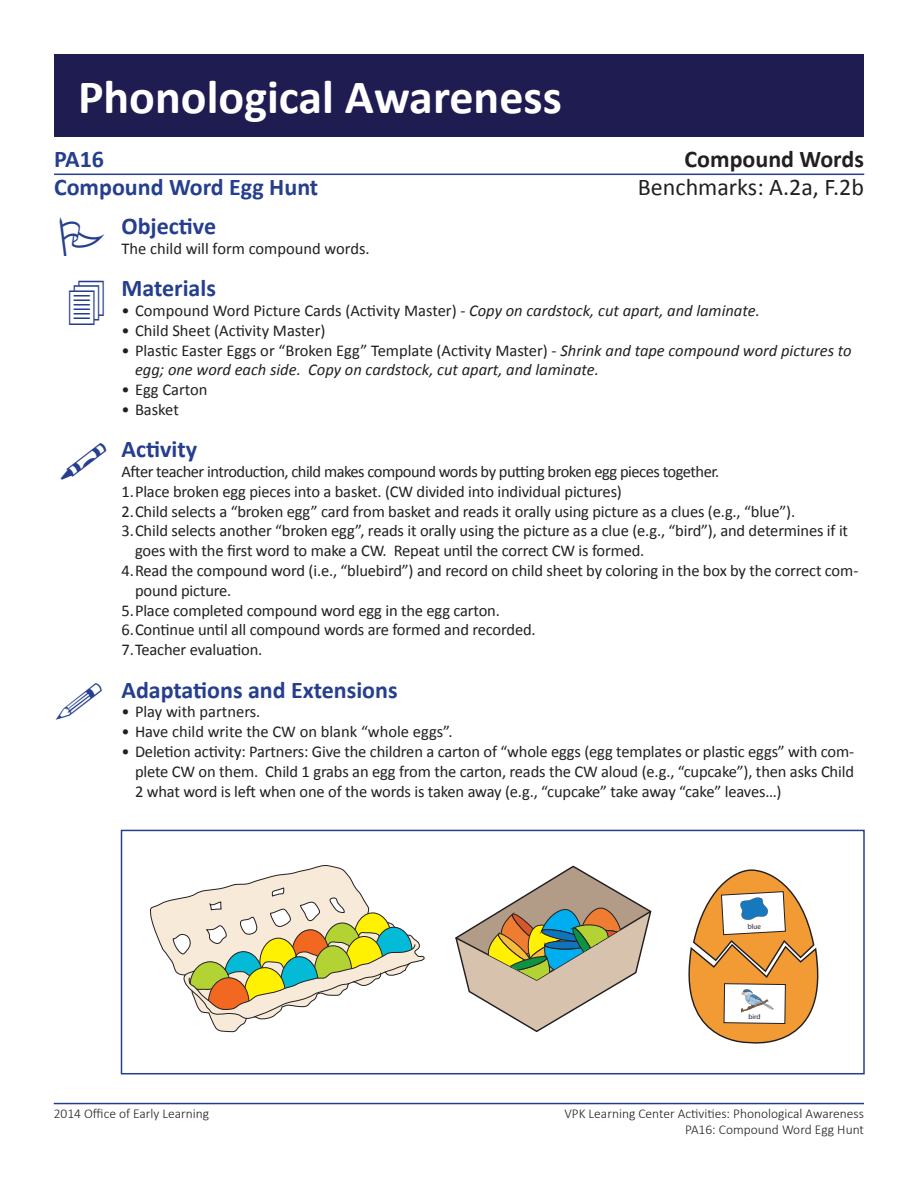
<style>
.page{position:relative;width:918px;height:1188px;background:#fff}
.page>*{position:absolute;margin:0;border:0;box-sizing:border-box;transform-origin:0 0}
.t1{font:700 48px "Calibri";color:#fff}
.t2{font:700 24px "Calibri";color:#253f8e}
.t3{font:24px "Calibri";color:#231f20}
.t4{font:700 24px "Calibri";color:#231f20}
.t5{font:16.5px/19.8px "Calibri";letter-spacing:-.01em;color:#231f20}
.t6{font:italic 16.5px/19.8px "Calibri";color:#231f20}
.t7{font:16.5px "Calibri";letter-spacing:-.03em;color:#231f20}
.t8{font:300 13.5px/16.2px "Calibri";color:#231f20;text-align:right}
.t9{font:7.2px "Myriad Pro";color:#231f20}
.t10{font:7.05px "Myriad Pro";color:#231f20}
.s1{font-style:italic}
.s2{font-style:normal}
</style>
<div class="page">
<div style="left:54px;top:54px;width:810px;height:82px;background:#1f1c52"></div>
<hr style="left:54px;top:174px;width:810px;height:1px;background:#253f8e">
<svg style="left:150px;top:865px;width:275px;height:168px"></svg>
<svg style="left:455px;top:865px;width:197px;height:167px"></svg>
<svg style="left:688px;top:869px;width:131px;height:175px"></svg>
<div style="left:121px;top:830px;width:744px;height:244px;border:2px solid #253f8e"></div>
<hr style="left:54px;top:1103px;width:810px;height:1px;background:#253f8e">
<p class="t1" style="left:78px;top:66px;width:485px">Phonological Awareness</p>
<p class="t2" style="left:54px;top:143px;width:52px">PA16</p>
<p class="t4" style="left:685px;top:143px;width:181px">Compound Words</p>
<p class="t2" style="left:54px;top:172px;width:266px">Compound Word Egg Hunt</p>
<p class="t3" style="left:638px;top:172px;width:228px">Benchmarks: A.2a, F.2b</p>
<p class="t2" style="left:122px;top:211px;width:96px">Objective</p>
<p class="t5" style="left:122px;top:238px;width:250px">The child will form compound words.</p>
<p class="t2" style="left:122px;top:273px;width:96px">Materials</p>
<p class="t5" style="left:122px;top:301px;width:640px">• Compound Word Picture Cards (Activity Master) - <span class="s1">Copy on cardstock, cut apart, and laminate.</span></p>
<p class="t5" style="left:122px;top:320px;width:206px">• Child Sheet (Activity Master)</p>
<p class="t6" style="left:135px;top:340px;width:718px;text-indent:-14px"><span class="s2">• Plastic Easter Eggs or “Broken Egg” Template (Activity Master) -</span> Shrink and tape compound word pictures to egg; one word each side. Copy on cardstock, cut apart, and laminate.</p>
<p class="t5" style="left:122px;top:380px;width:88px">• Egg Carton</p>
<p class="t5" style="left:122px;top:400px;width:59px">• Basket</p>
<p class="t2" style="left:122px;top:434px;width:77px">Activity</p>
<p class="t7" style="left:122px;top:461px;width:599px">After teacher introduction, child makes compound words by putting broken egg pieces together.</p>
<p class="t5" style="left:122px;top:481px;width:502px">1.Place broken egg pieces into a basket. (CW divided into individual pictures)</p>
<p class="t5" style="left:122px;top:501px;width:675px">2.Child selects a “broken egg” card from basket and reads it orally using picture as a clues (e.g., “blue”).</p>
<p class="t5" style="left:135px;top:521px;width:715px;text-indent:-14px">3.Child selects another “broken egg”, reads it orally using the picture as a clue (e.g., “bird”), and determines if it goes with the first word to make a CW. Repeat until the correct CW is formed.</p>
<p class="t5" style="left:135px;top:561px;width:725px;text-indent:-14px">4.Read the compound word (i.e., “bluebird”) and record on child sheet by coloring in the box by the correct com&shy;pound picture.</p>
<p class="t5" style="left:122px;top:600px;width:380px">5.Place completed compound word egg in the egg carton.</p>
<p class="t5" style="left:122px;top:620px;width:416px">6.Continue until all compound words are formed and recorded.</p>
<p class="t5" style="left:122px;top:640px;width:142px">7.Teacher evaluation.</p>
<p class="t2" style="left:122px;top:674px;width:278px">Adaptations and Extensions</p>
<p class="t5" style="left:122px;top:702px;width:140px">• Play with partners.</p>
<p class="t5" style="left:122px;top:722px;width:333px">• Have child write the CW on blank “whole eggs”.</p>
<p class="t5" style="left:135px;top:742px;width:721px;text-align:justify;text-indent:-14px">• Deletion activity: Partners: Give the children a carton of “whole eggs (egg templates or plastic eggs” with com&shy;plete CW on them. Child 1 grabs an egg from the carton, reads the CW aloud (e.g., “cupcake”), then asks Child 2 what word is left when one of the words is taken away (e.g., “cupcake” take away “cake” leaves…)</p>
<p class="t9" style="left:747px;top:922px;width:15px;rotate:-3deg">blue</p>
<p class="t10" style="left:749px;top:1012px;width:13px;rotate:1deg">bird</p>
<p class="t8" style="left:54px;top:1105px;width:157px">2014 Office of Early Learning</p>
<p class="t8" style="left:564px;top:1105px;width:301px">VPK Learning Center Activities: Phonological Awareness<br>PA16: Compound Word Egg Hunt</p>
</div>
